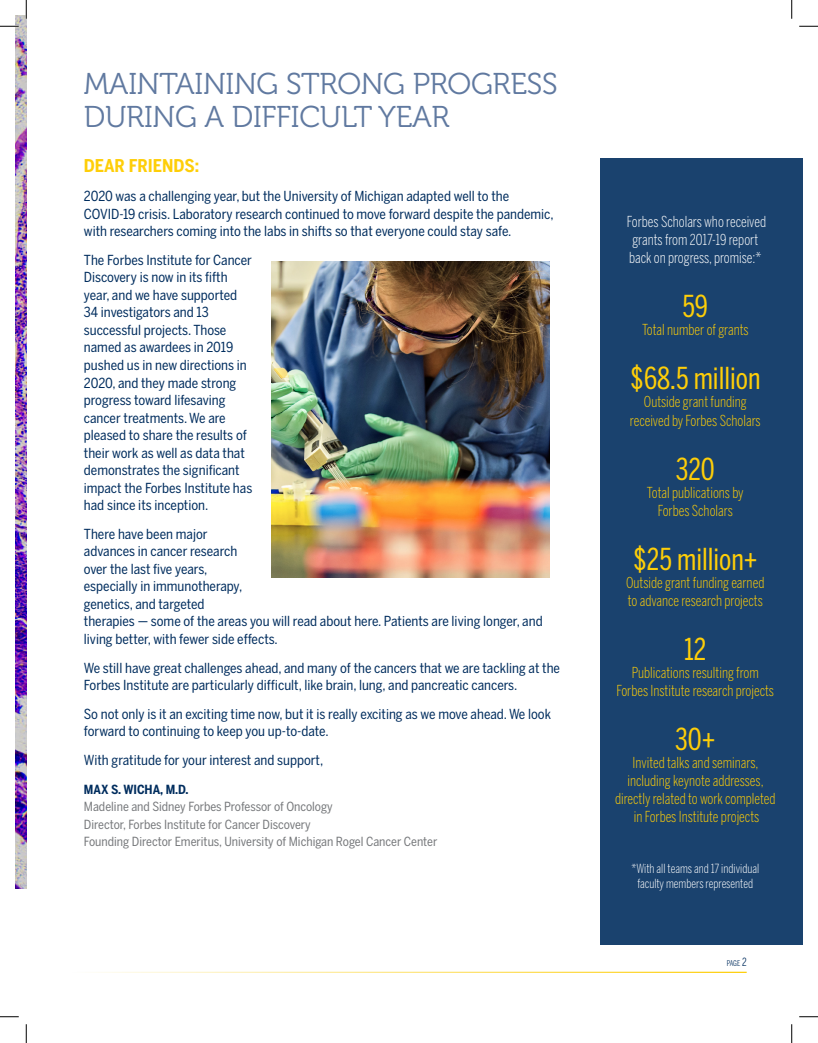
<style>
.page{position:relative;width:818px;height:1043px;background:#fff}
.page>*{position:absolute;margin:0;border:0;box-sizing:border-box;transform-origin:0 0}
.t1{font:30px/33px "Museo 300";letter-spacing:-.01em;color:#6079a0}
.t2{font:30px "Benton Sans Comp Regluar";color:#fece08}
.t3{font:700 17.5px "Benton Sans Cond";color:#fece08}
.t4{font:300 15px/18px "Benton Sans Comp";color:#fece08;text-align:center}
.t5{font:300 15px/18px "Benton Sans Comp";color:#fff}
.t6{font:13.75px/17.5px "Benton Sans Cond";color:#002d5e}
.t7{font:12.5px/17.5px "Benton Sans Cond Regluar";color:#76787b}
.t8{font:300 12.5px/15px "Benton Sans Comp";color:#fff;text-align:center}
.t9{font:7.88px "Benton Sans Comp";color:#002d5e}
.s1{font-family:"Benton Sans Cond";font-weight:700;color:#002d5e}
.s2{font-size:11.25px}
</style>
<div class="page">
<img style="left:15px;top:15px;width:11px;height:873px">
<img style="left:271px;top:261px;width:278px;height:316px">
<div style="left:600px;top:159px;width:202px;height:785px;background:#1a426e"></div>
<hr style="left:71px;top:971px;width:675px;height:1px;background:#fece08">
<svg style="left:0;top:25px;width:19px;height:2px"></svg>
<svg style="left:799px;top:25px;width:19px;height:2px"></svg>
<svg style="left:0;top:1016px;width:19px;height:1px"></svg>
<svg style="left:799px;top:1016px;width:19px;height:1px"></svg>
<svg style="left:25px;top:0;width:2px;height:19px"></svg>
<svg style="left:25px;top:1024px;width:2px;height:18px"></svg>
<svg style="left:791px;top:0;width:1px;height:19px"></svg>
<svg style="left:791px;top:1024px;width:1px;height:18px"></svg>
<p class="t1" style="left:84px;top:68px;width:475px">MAINTAINING STRONG PROGRESS<br>DURING A DIFFICULT YEAR</p>
<p class="t3" style="left:84px;top:156px;width:117px">DEAR FRIENDS:</p>
<p class="t6" style="left:84px;top:187px;width:471px">2020 was a challenging year, but the University of Michigan adapted well to the<br>COVID-19 crisis. Laboratory research continued to move forward despite the pandemic, with researchers coming into the labs in shifts so that everyone could stay safe.</p>
<p class="t6" style="left:84px;top:251px;width:170px">The Forbes Institute for Cancer<br>Discovery is now in its fifth year, and we have supported<br>34 investigators and 13 successful projects. Those named as awardees in 2019 pushed us in new directions in<br>2020, and they made strong progress toward lifesaving cancer treatments. We are pleased to share the results of their work as well as data that demonstrates the significant impact the Forbes Institute has had since its inception.</p>
<p class="t6" style="left:84px;top:525px;width:460px">There have been major<br>advances in cancer research<br>over the last five years,<br>especially in immunotherapy,<br>genetics, and targeted<br>therapies — some of the areas you will read about here. Patients are living longer, and living better, with fewer side effects.</p>
<p class="t6" style="left:84px;top:658px;width:477px">We still have great challenges ahead, and many of the cancers that we are tackling at the<br>Forbes Institute are particularly difficult, like brain, lung, and pancreatic cancers.</p>
<p class="t6" style="left:84px;top:705px;width:468px">So not only is it an exciting time now, but it is really exciting as we move ahead. We look forward to continuing to keep you up-to-date.</p>
<p class="t6" style="left:84px;top:751px;width:241px">With gratitude for your interest and support,</p>
<p class="t7" style="left:84px;top:781px;width:355px"><span class="s1">MAX S. WICHA, M.D.<br></span>Madeline and Sidney Forbes Professor of Oncology<br>Director, Forbes Institute for Cancer Discovery<br>Founding Director Emeritus, University of Michigan Rogel Cancer Center</p>
<p class="t5" style="left:627px;top:213px;width:141px">Forbes Scholars who received grants from 2017-19 report back on progress, promise:*</p>
<p class="t2" style="left:682px;top:289px;width:27px">59</p>
<p class="t4" style="left:642px;top:321px;width:108px">Total number of grants</p>
<p class="t2" style="left:630px;top:361px;width:132px">$68.5 million</p>
<p class="t4" style="left:630px;top:393px;width:132px">Outside grant funding received by Forbes Scholars</p>
<p class="t2" style="left:675px;top:451px;width:41px">320</p>
<p class="t4" style="left:647px;top:483px;width:98px">Total publications by<br>Forbes Scholars</p>
<p class="t2" style="left:633px;top:541px;width:126px">$25 million+</p>
<p class="t4" style="left:626px;top:573px;width:140px;text-align:left">Outside grant funding earned to advance research projects</p>
<p class="t2" style="left:684px;top:631px;width:24px">12</p>
<p class="t4" style="left:616px;top:663px;width:159px">Publications resulting from<br>Forbes Institute research projects</p>
<p class="t2" style="left:675px;top:721px;width:42px">30+</p>
<p class="t4" style="left:615px;top:753px;width:162px">Invited talks and seminars, including keynote addresses, directly related to work completed in Forbes Institute projects</p>
<p class="t8" style="left:631px;top:861px;width:129px">*With all teams and 17 individual faculty members represented</p>
<p class="t9" style="left:726px;top:958px;width:21px">page <span class="s2">2</span></p>
</div>
